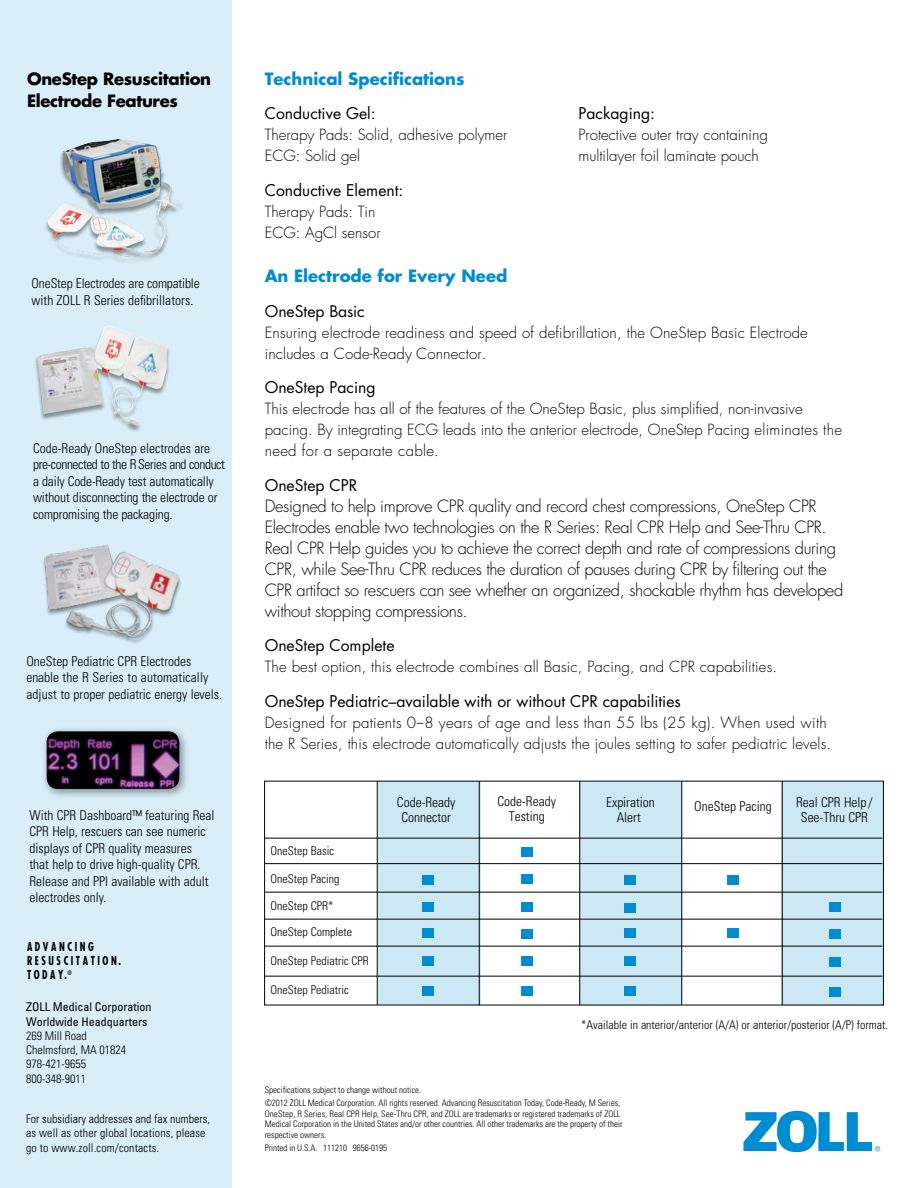
<style>
.page{position:relative;width:918px;height:1188px;background:#fff}
.page>*{position:absolute;margin:0;border:0;box-sizing:border-box;transform-origin:0 0}
.t1{font:300 16.5px/21px "Futura Std";letter-spacing:-.02em;color:#000}
.t2{font:700 16.5px "Futura Std";color:#008cd1}
.t3{font:700 16.5px/22.5px "Futura Std";letter-spacing:-.02em;color:#000}
.t4{font:15.75px "Futura Std";color:#000}
.t5{font:300 15px/21px "Futura Std";letter-spacing:.01em;color:#000}
.t6{font:300 condensed 13.5px/16.5px "Univers";color:#000}
.t7{font:300 condensed 12px/14.2px "Univers";color:#000}
.t8{font:condensed 12px/14.2px "Univers";color:#000}
.t9{font:700 condensed 12px/14.4px "Futura Std";letter-spacing:.25em;color:#000;scale:.85 1}
.t10{font:300 condensed 9px/10.5px "Univers";color:#000}
.s1{font-family:"Adobe Garamond Exp";font-weight:400}
</style>
<div class="page">
<div style="left:378px;top:781px;width:103px;height:223px;background:#cde8f5"></div>
<div style="left:579px;top:782px;width:103px;height:223px;background:#cde8f5"></div>
<div style="left:782px;top:782px;width:102px;height:223px;background:#cde8f5"></div>
<div style="left:0;top:0;width:232px;height:1188px;background:#d9eef8"></div>
<div style="left:44px;top:139px;width:140px;height:125px;background:#000;opacity:.4"></div>
<img style="left:62px;top:140px;width:108px;height:112px">
<div style="left:34px;top:326px;width:137px;height:107px;background:#000;opacity:.4"></div>
<img style="left:37px;top:326px;width:103px;height:100px">
<svg style="left:743px;top:1111px;width:137px;height:41px"></svg>
<div style="left:41px;top:726px;width:149px;height:73px;background:#000;opacity:.4"></div>
<img style="left:46px;top:731px;width:133px;height:58px">
<img style="left:43px;top:544px;width:138px;height:99px">
<div style="left:423px;top:875px;width:11px;height:9px;background:#008cd1"></div>
<div style="left:423px;top:902px;width:11px;height:10px;background:#008cd1"></div>
<div style="left:423px;top:928px;width:11px;height:10px;background:#008cd1"></div>
<div style="left:423px;top:957px;width:11px;height:9px;background:#008cd1"></div>
<div style="left:522px;top:847px;width:11px;height:10px;background:#008cd1"></div>
<div style="left:522px;top:875px;width:11px;height:9px;background:#008cd1"></div>
<div style="left:522px;top:902px;width:11px;height:10px;background:#008cd1"></div>
<div style="left:522px;top:929px;width:11px;height:10px;background:#008cd1"></div>
<div style="left:522px;top:957px;width:11px;height:9px;background:#008cd1"></div>
<div style="left:624px;top:957px;width:12px;height:9px;background:#008cd1"></div>
<div style="left:624px;top:875px;width:12px;height:10px;background:#008cd1"></div>
<div style="left:624px;top:903px;width:12px;height:10px;background:#008cd1"></div>
<div style="left:624px;top:929px;width:12px;height:9px;background:#008cd1"></div>
<div style="left:728px;top:875px;width:11px;height:10px;background:#008cd1"></div>
<div style="left:728px;top:929px;width:11px;height:9px;background:#008cd1"></div>
<div style="left:829px;top:957px;width:12px;height:9px;background:#008cd1"></div>
<div style="left:829px;top:929px;width:12px;height:9px;background:#008cd1"></div>
<div style="left:829px;top:987px;width:12px;height:9px;background:#008cd1"></div>
<hr style="left:265px;top:863px;width:617px;height:1px;background:#000">
<hr style="left:265px;top:892px;width:617px;height:1px;background:#000">
<hr style="left:265px;top:946px;width:617px;height:1px;background:#000">
<hr style="left:265px;top:919px;width:617px;height:1px;background:#000">
<hr style="left:265px;top:976px;width:617px;height:1px;background:#000">
<hr style="left:265px;top:838px;width:617px;height:1px;background:#000">
<hr style="left:377px;top:781px;width:1px;height:224px;background:#000">
<hr style="left:479px;top:781px;width:1px;height:224px;background:#000">
<hr style="left:579px;top:781px;width:1px;height:224px;background:#000">
<hr style="left:681px;top:781px;width:1px;height:224px;background:#000">
<hr style="left:782px;top:781px;width:1px;height:224px;background:#000">
<div style="left:423px;top:987px;width:11px;height:9px;background:#008cd1"></div>
<div style="left:522px;top:987px;width:11px;height:9px;background:#008cd1"></div>
<div style="left:624px;top:987px;width:12px;height:9px;background:#008cd1"></div>
<div style="left:829px;top:902px;width:12px;height:9px;background:#008cd1"></div>
<p class="t3" style="left:27px;top:67px;width:186px">OneStep Resuscitation<br>Electrode Features</p>
<p class="t2" style="left:265px;top:68px;width:201px">Technical Specifications</p>
<p class="t4" style="left:265px;top:103px;width:112px">Conductive Gel:</p>
<p class="t5" style="left:265px;top:125px;width:244px">Therapy Pads: Solid, adhesive polymer<br>ECG: Solid gel</p>
<p class="t4" style="left:265px;top:180px;width:140px">Conductive Element:</p>
<p class="t5" style="left:265px;top:201px;width:117px">Therapy Pads: Tin<br>ECG: AgCl sensor</p>
<p class="t4" style="left:579px;top:103px;width:78px">Packaging:</p>
<p class="t5" style="left:579px;top:125px;width:191px">Protective outer tray containing multilayer foil laminate pouch</p>
<p class="t6" style="left:32px;top:275px;width:170px">OneStep Electrodes are compatible with ZOLL R Series defibrillators.</p>
<p class="t6" style="left:33px;top:440px;width:193px">Code-Ready OneStep electrodes are pre-connected to the R Series and conduct a daily Code-Ready test automatically without disconnecting the electrode or compromising the packaging.</p>
<p class="t6" style="left:26px;top:653px;width:197px">OneStep Pediatric CPR Electrodes enable the R Series to automatically adjust to proper pediatric energy levels.</p>
<p class="t6" style="left:30px;top:807px;width:186px">With CPR Dashboard™ featuring Real<br>CPR Help, rescuers can see numeric displays of CPR quality measures that help to drive high-quality CPR.<br>Release and PPI available with adult electrodes only.</p>
<p class="t9" style="left:27px;top:939px;width:112px">ADVANCING<br>RESUSCITATION.<br>TODAY.<sup>®</sup></p>
<p class="t8" style="left:26px;top:1000px;width:127px">ZOLL Medical Corporation<br>Worldwide Headquarters</p>
<p class="t7" style="left:26px;top:1029px;width:101px">269 Mill Road<br>Chelmsford, MA 01824<br>978-421-9655<br>800-348-9011</p>
<p class="t7" style="left:26px;top:1112px;width:185px">For subsidiary addresses and fax numbers, as well as other global locations, please go to www.zoll.com/contacts.</p>
<p class="t2" style="left:265px;top:265px;width:244px">An Electrode for Every Need</p>
<p class="t4" style="left:265px;top:301px;width:101px">OneStep Basic</p>
<p class="t5" style="left:265px;top:322px;width:545px">Ensuring electrode readiness and speed of defibrillation, the OneStep Basic Electrode includes a Code-Ready Connector.</p>
<p class="t4" style="left:265px;top:378px;width:112px">OneStep Pacing</p>
<p class="t5" style="left:265px;top:399px;width:579px">This electrode has all of the features of the OneStep Basic, plus simplified, non-invasive pacing. By integrating ECG leads into the anterior electrode, OneStep Pacing eliminates the need for a separate cable.</p>
<p class="t4" style="left:265px;top:475px;width:94px">OneStep CPR</p>
<p class="t1" style="left:265px;top:496px;width:580px">Designed to help improve CPR quality and record chest compressions, OneStep CPR Electrodes enable two technologies on the R Series: Real CPR Help and See-Thru CPR.<br>Real CPR Help guides you to achieve the correct depth and rate of compressions during CPR, while See-Thru CPR reduces the duration of pauses during CPR by filtering out the CPR artifact so rescuers can see whether an organized, shockable rhythm has developed without stopping compressions.</p>
<p class="t4" style="left:265px;top:636px;width:131px">OneStep Complete</p>
<p class="t5" style="left:265px;top:657px;width:514px">The best option, this electrode combines all Basic, Pacing, and CPR capabilities.</p>
<p class="t4" style="left:265px;top:691px;width:418px">OneStep Pediatric–available with or without CPR capabilities</p>
<p class="t5" style="left:265px;top:712px;width:568px">Designed for patients 0<span class="s1">‒</span>8 years of age and less than 55 lbs (25 kg). When used with the R Series, this electrode automatically adjusts the joules setting to safer pediatric levels.</p>
<p class="t7" style="left:270px;top:844px;width:65px">OneStep Basic</p>
<p class="t7" style="left:270px;top:872px;width:70px">OneStep Pacing</p>
<p class="t7" style="left:270px;top:898px;width:64px">OneStep CPR*</p>
<p class="t7" style="left:270px;top:925px;width:83px">OneStep Complete</p>
<p class="t7" style="left:270px;top:953px;width:100px">OneStep Pediatric CPR</p>
<p class="t7" style="left:270px;top:983px;width:80px">OneStep Pediatric</p>
<p class="t6" style="left:397px;top:795px;width:60px;line-height:14.9px;text-align:center">Code-Ready<br>Connector</p>
<p class="t6" style="left:498px;top:794px;width:60px;line-height:14.9px;text-align:center">Code-Ready<br>Testing</p>
<p class="t6" style="left:606px;top:795px;width:50px;line-height:14.9px;text-align:center">Expiration<br>Alert</p>
<p class="t6" style="left:694px;top:798px;width:79px">OneStep Pacing</p>
<p class="t6" style="left:796px;top:795px;width:78px;line-height:14.9px;text-align:center">Real CPR Help /<br>See-Thru CPR</p>
<p class="t7" style="left:581px;top:1018px;width:309px">*Available in anterior/anterior (A/A) or anterior/posterior (A/P) format.</p>
<p class="t10" style="left:265px;top:1083px;width:357px;line-height:13.5px">Specifications subject to change without notice.<br>©2012 ZOLL Medical Corporation. All rights reserved. Advancing Resuscitation Today, Code-Ready, M Series,</p>
<p class="t10" style="left:265px;top:1108px;width:359px">OneStep, R Series, Real CPR Help, See-Thru CPR, and ZOLL are trademarks or registered trademarks of ZOLL<br>Medical Corporation in the United States and/or other countries. All other trademarks are the property of their respective owners.</p>
<p class="t10" style="left:265px;top:1143px;width:124px">Printed in U.S.A. 111210 9656-0195</p>
</div>
